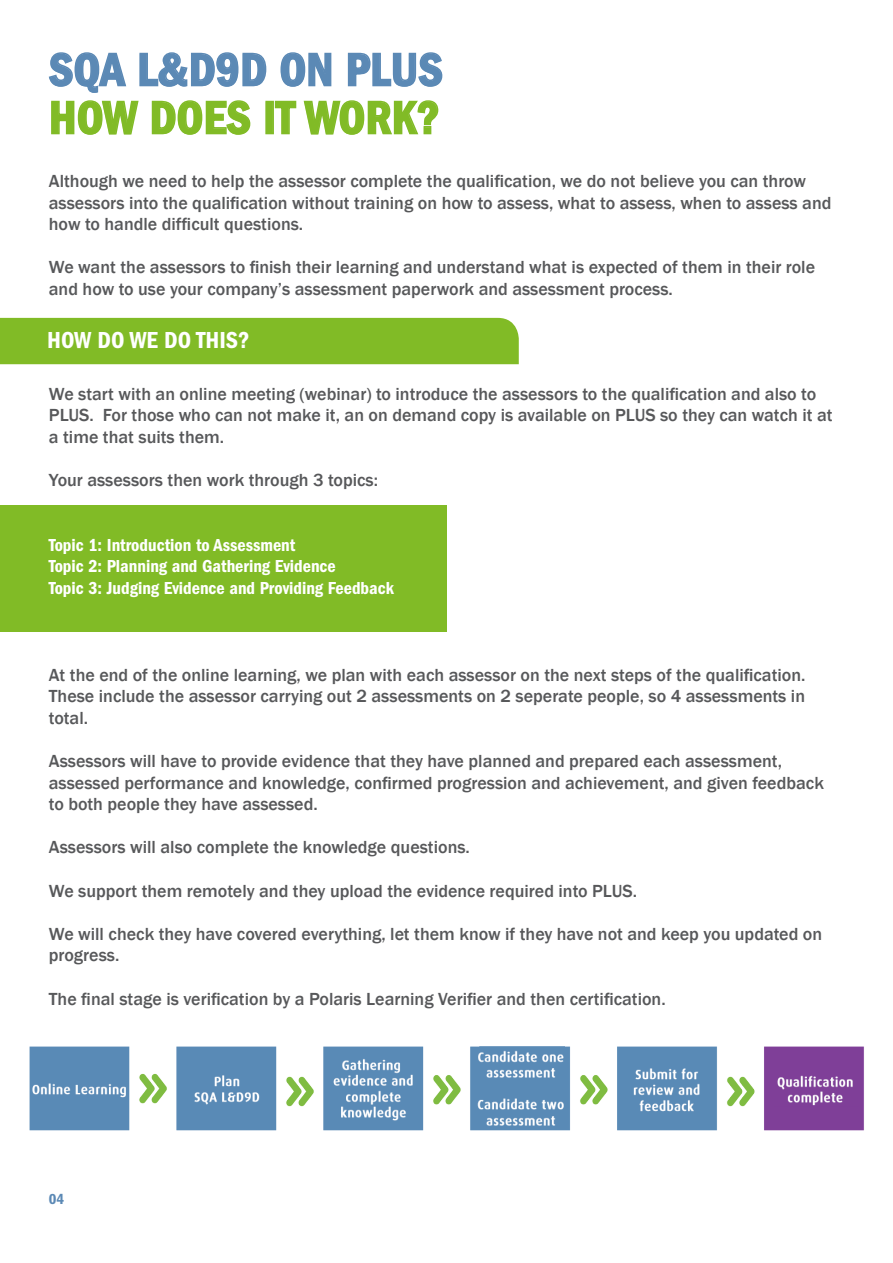
<style>
.page{position:relative;width:893px;height:1263px;background:#fff}
.page>*{position:absolute;margin:0;border:0;box-sizing:border-box;transform-origin:0 0}
.t1{font:48px "ITC Franklin Gothic Std Dm Cd";color:#5b89b5}
.t2{font:48px "ITC Franklin Gothic Std Dm Cd";color:#81bb26}
.t3{font:24px "ITC Franklin Gothic Std Dm Cd";color:#fff}
.t4{font:500 18px/21.6px "Franklin Gothic";color:#57585a}
.t5{font:18px "ITC Franklin Gothic Std Dm Cd";color:#fff}
.t6{font:15px "ITC Franklin Gothic Std Dm Cd";color:#5b89b5}
</style>
<div class="page">
<div style="left:0;top:505px;width:446px;height:126px;background:#81bb26"></div>
<svg style="left:48px;top:52px;width:79px;height:41px"></svg>
<svg style="left:139px;top:52px;width:128px;height:35px"></svg>
<svg style="left:280px;top:52px;width:52px;height:35px"></svg>
<svg style="left:347px;top:52px;width:96px;height:35px"></svg>
<svg style="left:51px;top:100px;width:88px;height:35px"></svg>
<svg style="left:151px;top:100px;width:100px;height:35px"></svg>
<div style="left:265px;top:101px;width:9px;height:33px;border:2px solid #81bb26"></div>
<svg style="left:274px;top:100px;width:23px;height:35px"></svg>
<svg style="left:303px;top:100px;width:136px;height:35px"></svg>
<img style="left:29px;top:1046px;width:835px;height:85px">
<div style="left:0;top:318px;width:519px;height:46px;background:#81bb26"></div>
<p class="t1" style="left:49px;top:42px;width:395px">SQA L&amp;D9D ON PLUS</p>
<p class="t2" style="left:49px;top:90px;width:392px">HOW DOES IT WORK?</p>
<p class="t4" style="left:49px;top:170px;width:784px">Although we need to help the assessor complete the qualification, we do not believe you can throw assessors into the qualification without training on how to assess, what to assess, when to assess and how to handle difficult questions.</p>
<p class="t4" style="left:49px;top:257px;width:768px">We want the assessors to finish their learning and understand what is expected of them in their role and how to use your company’s assessment paperwork and assessment process.</p>
<p class="t3" style="left:47px;top:326px;width:204px">HOW DO WE DO THIS?</p>
<p class="t4" style="left:49px;top:383px;width:785px">We start with an online meeting (webinar) to introduce the assessors to the qualification and also to<br>PLUS. For those who can not make it, an on demand copy is available on PLUS so they can watch it at a time that suits them.</p>
<p class="t4" style="left:49px;top:469px;width:331px">Your assessors then work through 3 topics:</p>
<p class="t5" style="left:49px;top:535px;width:248px">Topic 1: Introduction to Assessment</p>
<p class="t5" style="left:49px;top:556px;width:288px">Topic 2: Planning and Gathering Evidence</p>
<p class="t5" style="left:49px;top:578px;width:347px">Topic 3: Judging Evidence and Providing Feedback</p>
<p class="t4" style="left:49px;top:664px;width:758px;text-align:justify">At the end of the online learning, we plan with each assessor on the next steps of the qualification.<br>These include the assessor carrying out 2 assessments on 2 seperate people, so 4 assessments in total.</p>
<p class="t4" style="left:49px;top:750px;width:776px">Assessors will have to provide evidence that they have planned and prepared each assessment, assessed performance and knowledge, confirmed progression and achievement, and given feedback to both people they have assessed.</p>
<p class="t4" style="left:49px;top:837px;width:423px">Assessors will also complete the knowledge questions.</p>
<p class="t4" style="left:49px;top:880px;width:590px">We support them remotely and they upload the evidence required into PLUS.</p>
<p class="t4" style="left:49px;top:923px;width:775px">We will check they have covered everything, let them know if they have not and keep you updated on progress.</p>
<p class="t4" style="left:49px;top:988px;width:618px">The final stage is verification by a Polaris Learning Verifier and then certification.</p>
<p class="t6" style="left:49px;top:1190px;width:17px">04</p>
</div>
